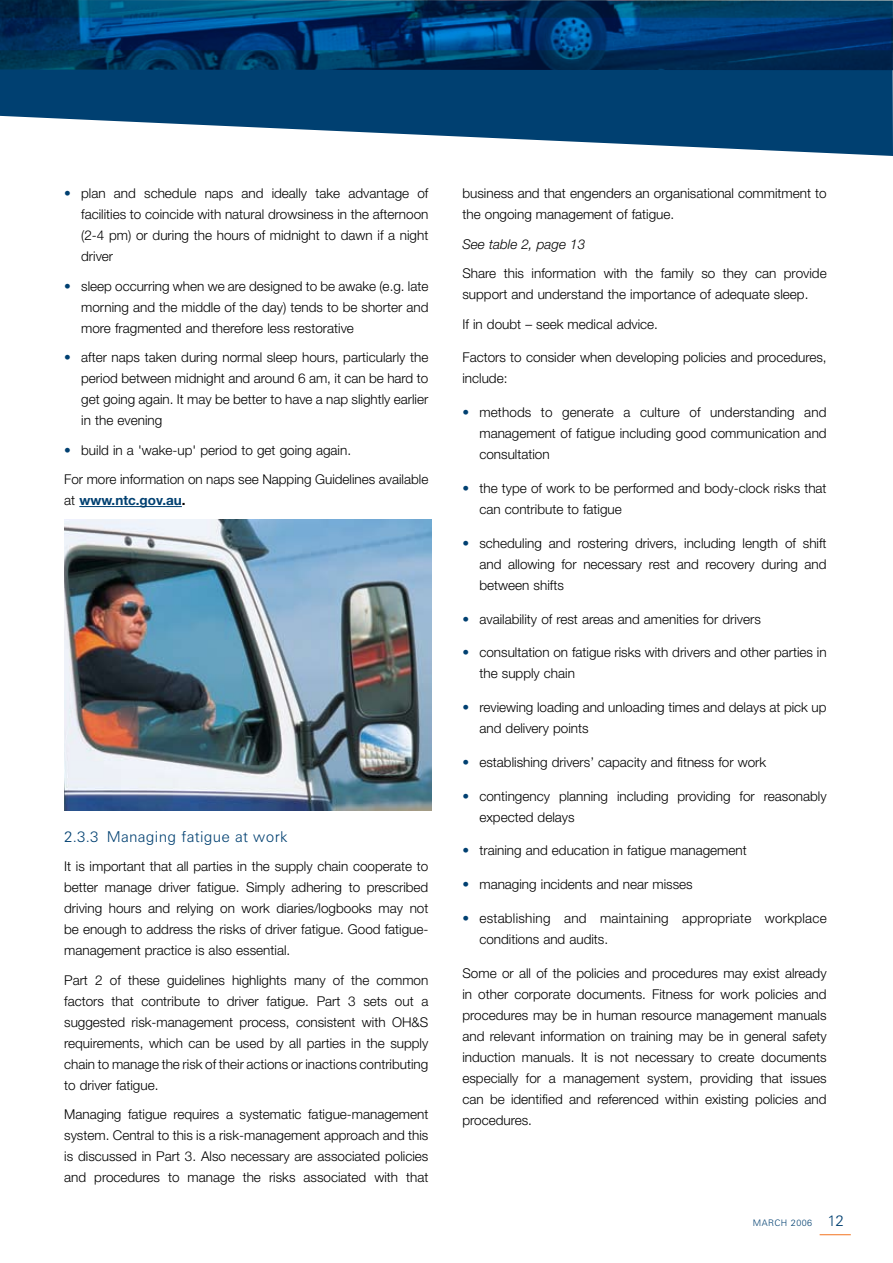
<style>
.page{position:relative;width:893px;height:1263px;background:#fff}
.page>*{position:absolute;margin:0;border:0;box-sizing:border-box;transform-origin:0 0}
.t1{font:300 15px "Zurich BT";letter-spacing:.02em;color:#004071}
.t2{font:300 13.5px/21px "Helvetica Neue";color:#000;text-align:justify}
.t3{font:300 13.5px/21px "Helvetica Neue";letter-spacing:.02em;color:#000}
.t4{font:700 13.5px "Helvetica Neue";color:#004071}
.t5{font:italic 300 13.5px "Helvetica Neue";color:#000}
.t6{font:300 9px "Zurich BT";letter-spacing:.05em;color:#004071}
.s1{color:#004071}
.s2{font-weight:300;color:#000}
.s3{color:#000}
.s4{font-size:15px}
</style>
<div class="page">
<svg style="left:0;top:0;width:893px;height:156px;background:#215680"></svg>
<hr style="left:820px;top:1234px;width:31px;height:1px;background:#f37421">
<hr style="left:79px;top:506px;width:103px;height:1px;background:#004071">
<img style="left:65px;top:519px;width:367px;height:291px">
<p class="t2" style="left:81px;top:183px;width:349px;text-indent:-17px"><span class="s1">•</span> plan and schedule naps and ideally take advantage of facilities to coincide with natural drowsiness in the afternoon (2-4 pm) or during the hours of midnight to dawn if a night driver</p>
<p class="t2" style="left:81px;top:275px;width:349px;text-indent:-17px"><span class="s1">•</span> sleep occurring when we are designed to be awake (e.g. late morning and the middle of the day) tends to be shorter and more fragmented and therefore less restorative</p>
<p class="t2" style="left:81px;top:347px;width:349px;text-indent:-17px"><span class="s1">•</span> after naps taken during normal sleep hours, particularly the period between midnight and around 6 am, it can be hard to get going again. It may be better to have a nap slightly earlier in the evening</p>
<p class="t2" style="left:64px;top:435px;width:366px;line-height:29.5px"><span class="s1">•</span> build in a 'wake-up' period to get going again.<br>For more information on naps see Napping Guidelines available</p>
<p class="t4" style="left:64px;top:492px;width:123px"><span class="s2">at</span> www.ntc.gov.au<span class="s3">.</span></p>
<p class="t1" style="left:64px;top:827px;width:225px">2.3.3 Managing fatigue at work</p>
<p class="t2" style="left:64px;top:855px;width:366px">It is important that all parties in the supply chain cooperate to better manage driver fatigue. Simply adhering to prescribed driving hours and relying on work diaries/logbooks may not be enough to address the risks of driver fatigue. Good fatigue&shy;management practice is also essential.</p>
<p class="t2" style="left:64px;top:969px;width:366px">Part 2 of these guidelines highlights many of the common factors that contribute to driver fatigue. Part 3 sets out a suggested risk-management process, consistent with OH&amp;S requirements, which can be used by all parties in the supply chain to manage the risk of their actions or inactions contributing to driver fatigue.</p>
<p class="t2" style="left:64px;top:1103px;width:366px">Managing fatigue requires a systematic fatigue-management system. Central to this is a risk-management approach and this is discussed in Part 3. Also necessary are associated policies and procedures to manage the risks associated with that</p>
<p class="t2" style="left:462px;top:183px;width:366px">business and that engenders an organisational commitment to the ongoing management of fatigue.</p>
<p class="t5" style="left:462px;top:236px;width:124px">See table 2, page 13</p>
<p class="t2" style="left:462px;top:263px;width:366px">Share this information with the family so they can provide support and understand the importance of adequate sleep.</p>
<p class="t2" style="left:462px;top:313px;width:197px">If in doubt – seek medical advice.</p>
<p class="t2" style="left:462px;top:347px;width:366px">Factors to consider when developing policies and procedures, include:</p>
<p class="t2" style="left:479px;top:402px;width:349px;text-indent:-17px"><span class="s1">•</span> methods to generate a culture of understanding and management of fatigue including good communication and consultation</p>
<p class="t2" style="left:479px;top:477px;width:349px;text-indent:-17px"><span class="s1">•</span> the type of work to be performed and body-clock risks that can contribute to fatigue</p>
<p class="t2" style="left:479px;top:532px;width:349px;text-indent:-17px"><span class="s1">•</span> scheduling and rostering drivers, including length of shift and allowing for necessary rest and recovery during and between shifts</p>
<p class="t2" style="left:462px;top:608px;width:300px"><span class="s1">•</span> availability of rest areas and amenities for drivers</p>
<p class="t2" style="left:479px;top:642px;width:349px;text-indent:-17px"><span class="s1">•</span> consultation on fatigue risks with drivers and other parties in the supply chain</p>
<p class="t2" style="left:479px;top:696px;width:349px;text-indent:-17px"><span class="s1">•</span> reviewing loading and unloading times and delays at pick up and delivery points</p>
<p class="t2" style="left:462px;top:751px;width:305px"><span class="s1">•</span> establishing drivers’ capacity and fitness for work</p>
<p class="t2" style="left:479px;top:785px;width:349px;text-indent:-17px"><span class="s1">•</span> contingency planning including providing for reasonably expected delays</p>
<p class="t2" style="left:462px;top:840px;width:286px"><span class="s1">•</span> training and education in fatigue management</p>
<p class="t2" style="left:462px;top:873px;width:232px"><span class="s1">•</span> managing incidents and near misses</p>
<p class="t3" style="left:479px;top:907px;width:349px;text-indent:-17px"><span class="s1">•</span> establishing and maintaining appropriate workplace conditions and audits.</p>
<p class="t2" style="left:462px;top:962px;width:366px">Some or all of the policies and procedures may exist already in other corporate documents. Fitness for work policies and procedures may be in human resource management manuals and relevant information on training may be in general safety induction manuals. It is not necessary to create documents especially for a management system, providing that issues can be identified and referenced within existing policies and procedures.</p>
<p class="t6" style="left:753px;top:1217px;width:93px">MARCH 2006 <span class="s4">12</span></p>
</div>
